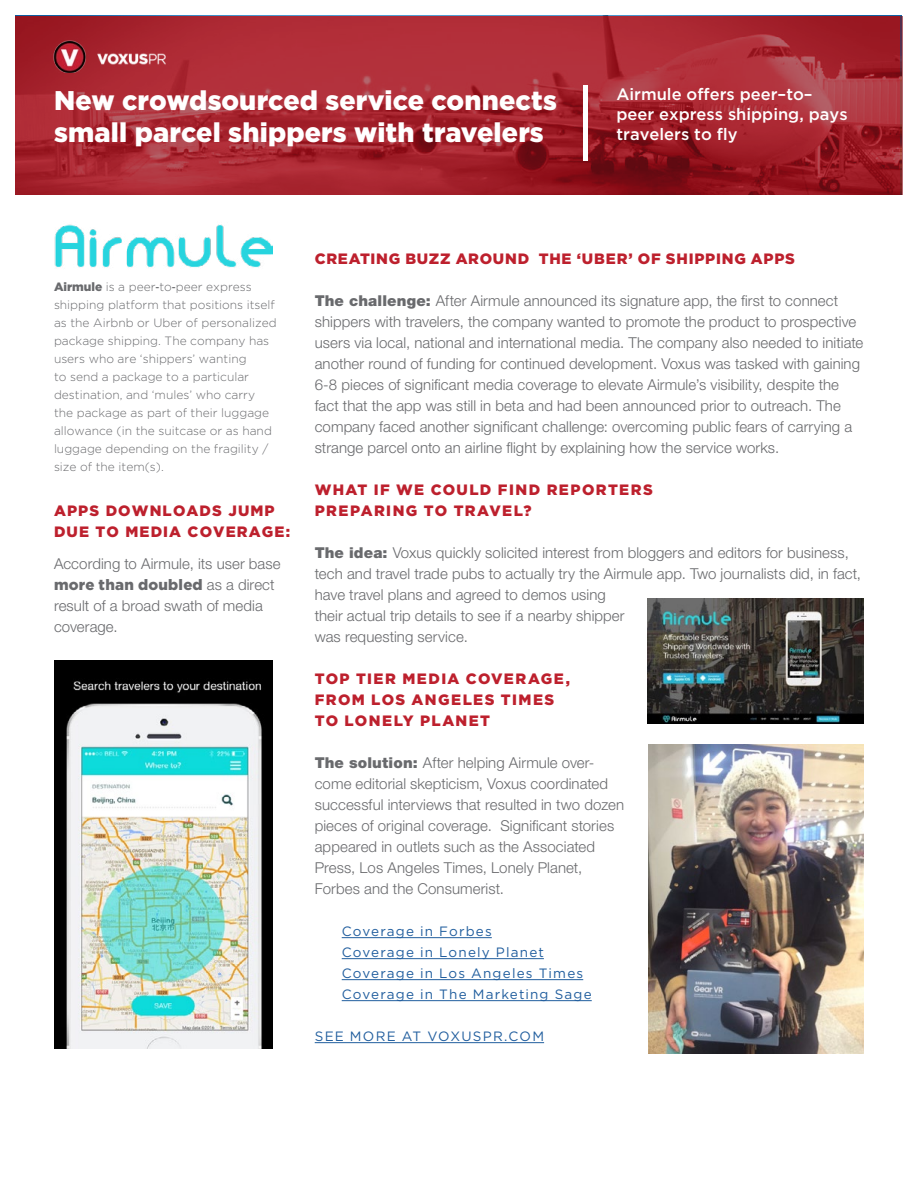
<style>
.page{position:relative;width:918px;height:1188px;background:#fff}
.page>*{position:absolute;margin:0;border:0;box-sizing:border-box;transform-origin:0 0}
.t1{font:900 27px/32.4px "Gotham";letter-spacing:.005em;color:#fff}
.t2{font:500 16.5px/19.8px "Gotham";color:#fff}
.t3{font:300 15px/21px "Helvetica Neue LT Std";letter-spacing:.005em;color:#696a6d}
.t4{font:900 15px/21px "Gotham";letter-spacing:.095em;color:#bd202d}
.t5{font:900 15px "Gotham";letter-spacing:.05em;color:#bd202d}
.t6{font:900 15px/21px "Gotham";letter-spacing:.075em;color:#bd202d}
.t7{font:900 15px "Gotham";letter-spacing:.015em;color:#696a6d}
.t8{font:13.5px/21px "Gotham";letter-spacing:.085em;color:#215e9e}
.t9{font:300 12px/18px "Gotham";color:#696a6d}
.s1{font-weight:900}
.s2{font-family:"Helvetica";font-weight:400}
.s3{font-family:"Helvetica Neue LT Std";font-weight:300}
</style>
<div class="page">
<svg style="left:15px;top:16px;width:887px;height:178px;fill:#ad2934"></svg>
<hr style="left:342px;top:937px;width:150px;height:1px;background:#215e9e">
<hr style="left:342px;top:958px;width:202px;height:1px;background:#215e9e">
<hr style="left:342px;top:979px;width:241px;height:1px;background:#215e9e">
<hr style="left:342px;top:1000px;width:250px;height:1px;background:#215e9e">
<hr style="left:315px;top:1042px;width:229px;height:1px;background:#215e9e">
<div style="left:583px;top:85px;width:5px;height:76px;background:#fff"></div>
<img style="left:50px;top:37px;width:121px;height:36px">
<img style="left:54px;top:224px;width:218px;height:44px">
<img style="left:648px;top:744px;width:216px;height:309px">
<img style="left:648px;top:598px;width:215px;height:125px">
<img style="left:54px;top:661px;width:218px;height:387px">
<h1 class="t1" style="left:54px;top:83px;width:504px">New crowdsourced service connects small parcel shippers with travelers</h1>
<p class="t2" style="left:616px;top:84px;width:233px">Airmule offers peer–to– peer express shipping, pays travelers to fly</p>
<p class="t9" style="left:54px;top:278px;width:224px"><span class="s1">Airmule</span> is a peer<span class="s2">-</span>to<span class="s2">-</span>peer express shipping platform that positions itself as the Airbnb or Uber of personalized package shipping. The company has users who are ‘shippers’ wanting<br>to send a package to a particular destination, and ‘mules’ who carry the package as part of their luggage allowance (in the suitcase or as hand luggage depending on the fragility / size of the item(s).</p>
<p class="t6" style="left:54px;top:500px;width:238px">APPS DOWNLOADS JUMP<br>DUE TO MEDIA COVERAGE:</p>
<p class="t3" style="left:54px;top:552px;width:228px">According to Airmule, its user base</p>
<p class="t7" style="left:54px;top:576px;width:222px">more than doubled <span class="s3">as a direct</span></p>
<p class="t3" style="left:54px;top:594px;width:210px">result of a broad swath of media coverage.</p>
<p class="t5" style="left:315px;top:250px;width:482px">CREATING BUZZ AROUND THE ‘UBER’ OF SHIPPING APPS</p>
<p class="t3" style="left:315px;top:290px;width:550px"><span class="s1">The challenge:</span> After Airmule announced its signature app, the first to connect shippers with travelers, the company wanted to promote the product to prospective users via local, national and international media. The company also needed to initiate another round of funding for continued development. Voxus was tasked with gaining 6-8 pieces of significant media coverage to elevate Airmule’s visibility, despite the fact that the app was still in beta and had been announced prior to outreach. The company faced another significant challenge: overcoming public fears of carrying a strange parcel onto an airline flight by explaining how the service works.</p>
<p class="t4" style="left:315px;top:479px;width:340px">WHAT IF WE COULD FIND REPORTERS<br>PREPARING TO TRAVEL?</p>
<p class="t3" style="left:315px;top:542px;width:548px"><span class="s1">The idea:</span> Voxus quickly solicited interest from bloggers and editors for business, tech and travel trade pubs to actually try the Airmule app. Two journalists did, in fact, have travel plans and agreed to demos using<br>their actual trip details to see if a nearby shipper<br>was requesting service.</p>
<p class="t4" style="left:315px;top:668px;width:257px">TOP TIER MEDIA COVERAGE,<br>FROM LOS ANGELES TIMES<br>TO LONELY PLANET</p>
<p class="t3" style="left:315px;top:752px;width:311px"><span class="s1">The solution:</span> After helping Airmule over&shy;come editorial skepticism, Voxus coordinated successful interviews that resulted in two dozen pieces of original coverage. Significant stories appeared in outlets such as the Associated Press, Los Angeles Times, Lonely Planet, Forbes and the Consumerist.</p>
<p class="t8" style="left:342px;top:921px;width:252px">Coverage in Forbes<br>Coverage in Lonely Planet<br>Coverage in Los Angeles Times<br>Coverage in The Marketing Sage</p>
<p class="t8" style="left:315px;top:1026px;width:231px">SEE MORE AT VOXUSPR.COM</p>
</div>
